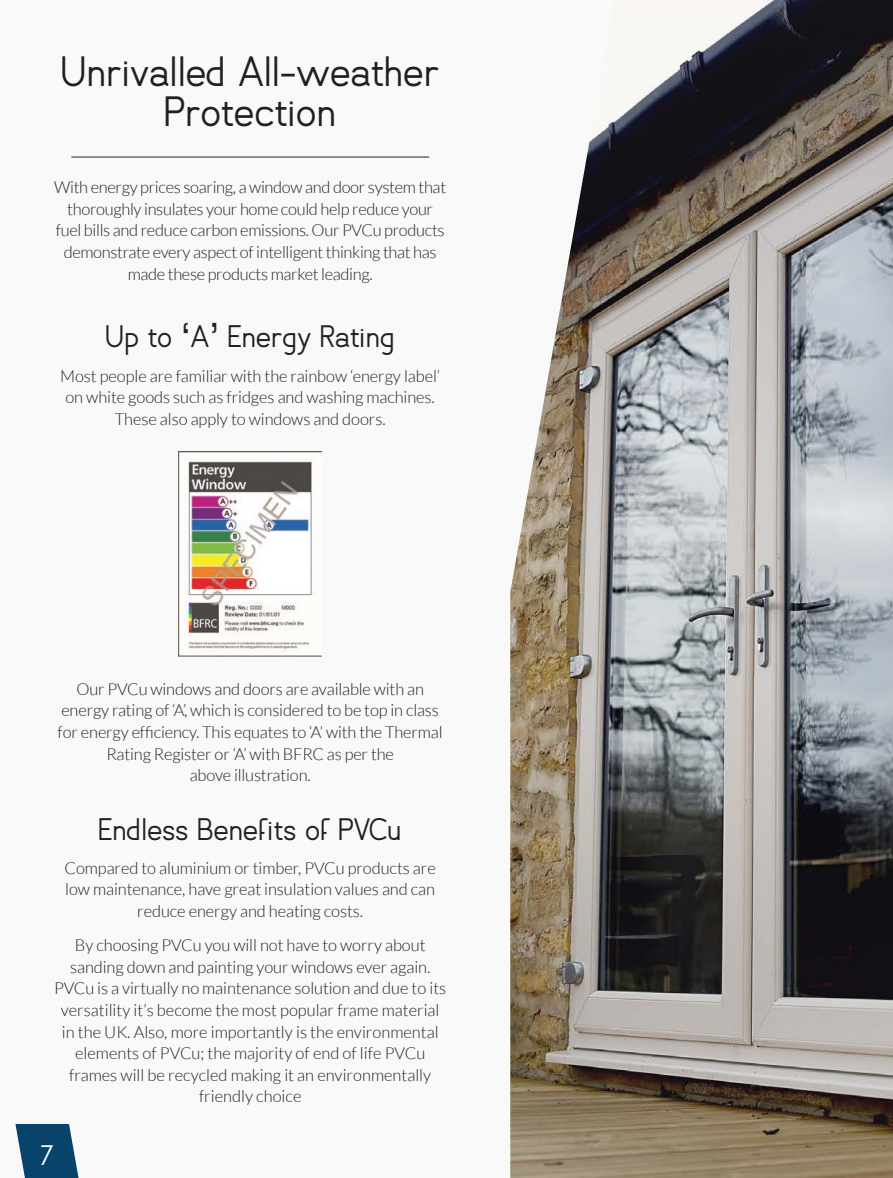
<style>
.page{position:relative;width:893px;height:1178px;background:#f9f9f9}
.page>*{position:absolute;margin:0;border:0;box-sizing:border-box;transform-origin:0 0}
.t1{font:45px/40.3px "Vanlose Simple Type";letter-spacing:.02em;color:#231f20;text-align:center}
.t2{font:33px "Vanlose Simple Type";letter-spacing:.02em;color:#231f20}
.t3{font:30px "Vanlose Simple Type";color:#fff}
.Body_text{font:300 16.5px/21.6px "Lato";letter-spacing:-.005em;color:#231f20;text-align:center}
.Semibold_grey{font:300 16.5px/21.6px "Lato";letter-spacing:-.02em;color:#231f20;text-align:center}
</style>
<div class="page">
<img style="left:510px;top:0;width:383px;height:1178px">
<hr style="left:71px;top:157px;width:358px;height:1px;background:#231f20">
<img style="left:179px;top:452px;width:143px;height:204px">
<svg style="left:15px;top:1124px;width:64px;height:54px"></svg>
<p class="t1" style="left:61px;top:52px;width:379px">Unrivalled All-weather<br>Protection</p>
<p class="Semibold_grey" style="left:54px;top:177px;width:394px">With energy prices soaring, a window and door system that thoroughly insulates your home could help reduce your fuel bills and reduce carbon emissions. Our PVCu products demonstrate every aspect of intelligent thinking that has made these products market leading.</p>
<p class="t2" style="left:106px;top:320px;width:291px">Up to ‘A’ Energy Rating</p>
<p class="Body_text" style="left:60px;top:365px;width:381px">Most people are familiar with the rainbow ‘energy label’ on white goods such as fridges and washing machines.<br>These also apply to windows and doors.</p>
<p class="Body_text" style="left:58px;top:678px;width:387px">Our PVCu windows and doors are available with an energy rating of ‘A’, which is considered to be top in class for energy efficiency. This equates to ‘A’ with the Thermal Rating Register or ‘A’ with BFRC as per the<br>above illustration.</p>
<p class="t2" style="left:99px;top:812px;width:304px">Endless Benefits of PVCu</p>
<p class="Body_text" style="left:65px;top:857px;width:373px">Compared to aluminium or timber, PVCu products are low maintenance, have great insulation values and can reduce energy and heating costs.</p>
<p class="Body_text" style="left:54px;top:934px;width:394px">By choosing PVCu you will not have to worry about sanding down and painting your windows ever again.<br>PVCu is a virtually no maintenance solution and due to its versatility it’s become the most popular frame material in the UK. Also, more importantly is the environmental elements of PVCu; the majority of end of life PVCu frames will be recycled making it an environmentally friendly choice</p>
<p class="t3" style="left:42px;top:1139px;width:14px">7</p>
</div>
